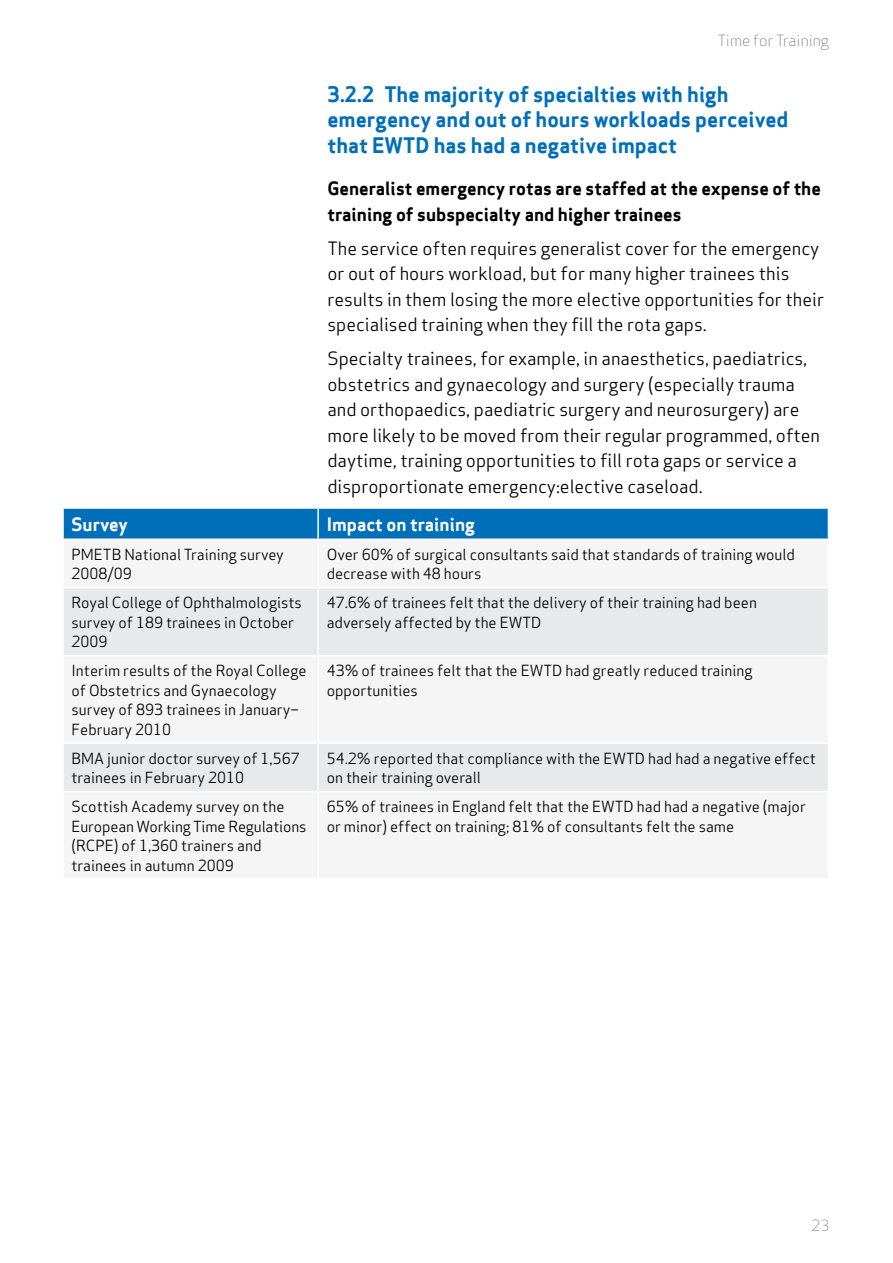
<style>
.page{position:relative;width:893px;height:1263px;background:#fff}
.page>*{position:absolute;margin:0;border:0;box-sizing:border-box;transform-origin:0 0}
.t1{font:21px/25.5px "Apex Sans Bold T";color:#006fba}
.t2{font:18px/25.5px "Apex Sans Book T";color:#000}
.t3{font:18px/25.5px "Apex Sans Bold T";color:#000}
.t4{font:18px "Apex Sans Bold T";color:#fff}
.t5{font:15px/19.5px "Apex Sans Book T";color:#000}
.t6{font:15px "Apex Sans Light T";color:#565655}
</style>
<div class="page">
<svg style="left:64px;top:588px;width:764px;height:203px;fill:#e8e9eb"></svg>
<div style="left:63px;top:508px;width:766px;height:30px;background:#006fba"></div>
<hr style="left:317px;top:588px;width:2px;height:67px;background:#fff">
<hr style="left:62px;top:655px;width:256px;height:1px;background:#fff">
<hr style="left:318px;top:655px;width:511px;height:1px;background:#fff">
<hr style="left:317px;top:656px;width:2px;height:86px;background:#fff">
<hr style="left:62px;top:742px;width:256px;height:2px;background:#fff">
<hr style="left:318px;top:742px;width:511px;height:2px;background:#fff">
<hr style="left:317px;top:744px;width:2px;height:47px;background:#fff">
<p class="t6" style="left:718px;top:31px;width:113px">Time for Training</p>
<h1 class="t1" style="left:327px;top:81px;width:462px">3.2.2 The majority of specialties with high emergency and out of hours workloads perceived that EWTD has had a negative impact</h1>
<p class="t3" style="left:327px;top:176px;width:495px">Generalist emergency rotas are staffed at the expense of the training of subspecialty and higher trainees</p>
<p class="t2" style="left:327px;top:235px;width:498px">The service often requires generalist cover for the emergency or out of hours workload, but for many higher trainees this results in them losing the more elective opportunities for their specialised training when they fill the rota gaps.</p>
<p class="t2" style="left:327px;top:346px;width:494px">Specialty trainees, for example, in anaesthetics, paediatrics, obstetrics and gynaecology and surgery (especially trauma and orthopaedics, paediatric surgery and neurosurgery) are more likely to be moved from their regular programmed, often daytime, training opportunities to fill rota gaps or service a disproportionate emergency:elective caseload.</p>
<p class="t4" style="left:72px;top:512px;width:58px">Survey</p>
<p class="t4" style="left:327px;top:512px;width:150px">Impact on training</p>
<p class="t5" style="left:72px;top:544px;width:214px">PMETB National Training survey<br>2008/09</p>
<p class="t5" style="left:327px;top:544px;width:470px">Over 60% of surgical consultants said that standards of training would decrease with 48 hours</p>
<p class="t5" style="left:72px;top:593px;width:232px">Royal College of Ophthalmologists survey of 189 trainees in October<br>2009</p>
<p class="t5" style="left:327px;top:593px;width:432px">47.6% of trainees felt that the delivery of their training had been adversely affected by the EWTD</p>
<p class="t5" style="left:72px;top:661px;width:237px">Interim results of the Royal College of Obstetrics and Gynaecology survey of 893 trainees in January–<br>February 2010</p>
<p class="t5" style="left:327px;top:661px;width:427px">43% of trainees felt that the EWTD had greatly reduced training opportunities</p>
<p class="t5" style="left:72px;top:748px;width:230px">BMA junior doctor survey of 1,567 trainees in February 2010</p>
<p class="t5" style="left:327px;top:748px;width:491px">54.2% reported that compliance with the EWTD had had a negative effect on their training overall</p>
<p class="t5" style="left:72px;top:797px;width:237px">Scottish Academy survey on the<br>European Working Time Regulations (RCPE) of 1,360 trainers and trainees in autumn 2009</p>
<p class="t5" style="left:327px;top:797px;width:481px">65% of trainees in England felt that the EWTD had had a negative (major or minor) effect on training; 81% of consultants felt the same</p>
<p class="t6" style="left:812px;top:1216px;width:19px">23</p>
</div>
